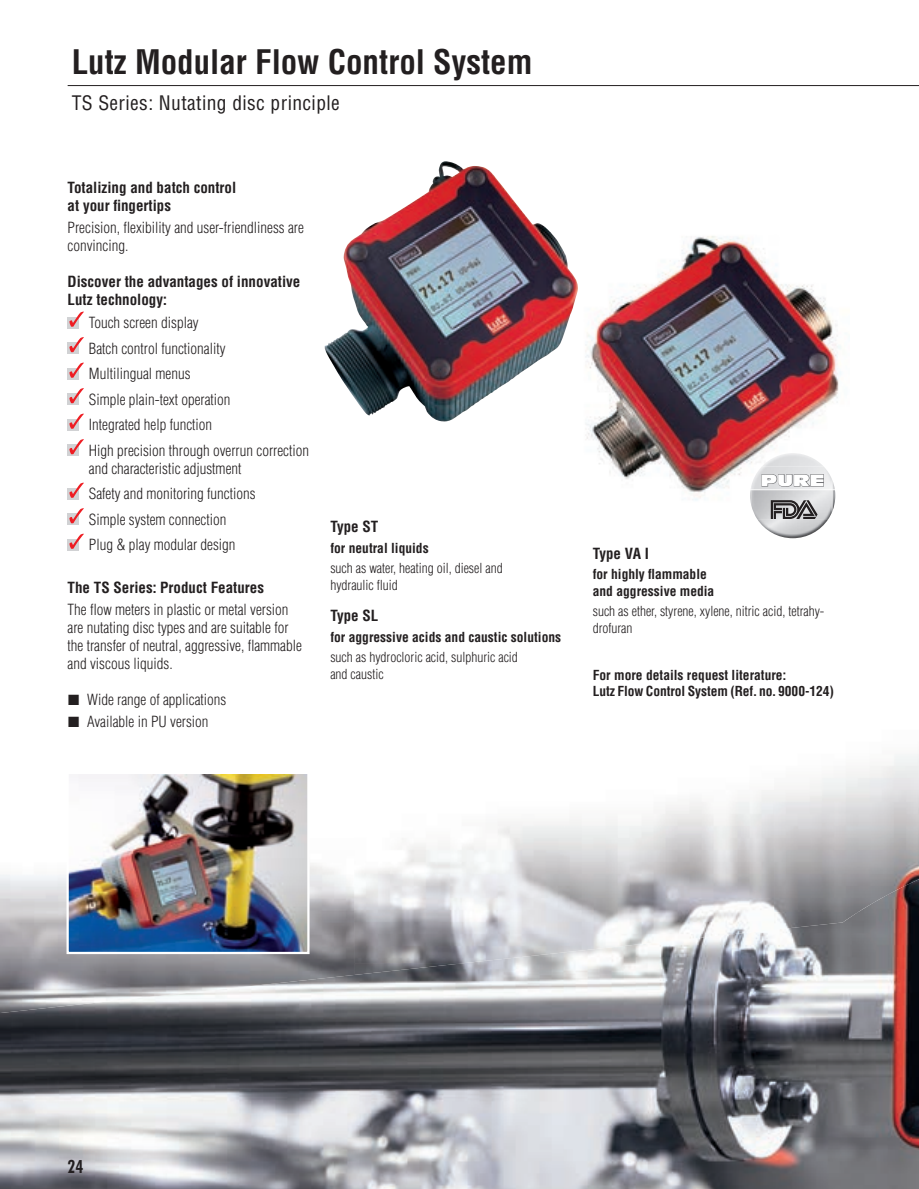
<style>
.page{position:relative;width:919px;height:1189px;background:#fff}
.page>*{position:absolute;margin:0;border:0;box-sizing:border-box;transform-origin:0 0}
.t1{font:700 condensed 33px "Helvetica";color:#231f20}
.t2{font:condensed 19.5px "Helvetica";letter-spacing:.02em;color:#231f20}
.t3{font:700 condensed 18px "Futura BT";color:#231f20}
.t4{font:15.75px "Antique Olive Nord";color:#fff}
.t5{font:300 condensed 15px/25.5px "Helvetica";color:#231f20}
.t6{font:700 condensed 15px/18px "Helvetica";color:#231f20}
.t7{font:700 condensed 13.5px/16.2px "Helvetica";color:#231f20}
.t8{font:300 condensed 13.5px/16.5px "Helvetica";color:#231f20}
</style>
<div class="page">
<img style="left:0;top:912px;width:918px;height:276px">
<img style="left:0;top:863px;width:355px;height:151px">
<img style="left:354px;top:790px;width:420px;height:173px">
<img style="left:773px;top:754px;width:145px;height:158px">
<img style="left:773px;top:911px;width:85px;height:18px">
<img style="left:354px;top:962px;width:109px;height:12px">
<svg style="left:68px;top:317px;width:11px;height:11px"></svg>
<svg style="left:69px;top:311px;width:15px;height:15px"></svg>
<div style="left:68px;top:342px;width:11px;height:11px;background:#d1d2d4"></div>
<svg style="left:69px;top:337px;width:15px;height:15px"></svg>
<svg style="left:68px;top:368px;width:11px;height:11px"></svg>
<svg style="left:69px;top:362px;width:15px;height:15px"></svg>
<div style="left:68px;top:393px;width:11px;height:11px;background:#d1d2d4"></div>
<svg style="left:69px;top:388px;width:15px;height:15px"></svg>
<svg style="left:68px;top:419px;width:11px;height:11px"></svg>
<svg style="left:69px;top:413px;width:15px;height:15px"></svg>
<div style="left:68px;top:444px;width:11px;height:11px;background:#d1d2d4"></div>
<svg style="left:69px;top:439px;width:15px;height:15px"></svg>
<svg style="left:68px;top:488px;width:11px;height:11px"></svg>
<svg style="left:69px;top:482px;width:15px;height:15px"></svg>
<div style="left:68px;top:513px;width:11px;height:11px;background:#d1d2d4"></div>
<svg style="left:69px;top:508px;width:15px;height:15px"></svg>
<svg style="left:68px;top:539px;width:11px;height:11px"></svg>
<svg style="left:69px;top:533px;width:15px;height:15px"></svg>
<img style="left:568px;top:236px;width:273px;height:268px">
<img style="left:324px;top:163px;width:244px;height:259px">
<img style="left:69px;top:774px;width:237px;height:176px">
<div style="left:66px;top:771px;width:243px;height:182px;border:2px solid #fff"></div>
<hr style="left:68px;top:85px;width:850px;height:1px;background:#231f20">
<img style="left:757px;top:519px;width:72px;height:19px">
<svg style="left:749px;top:453px;width:85px;height:66px"></svg>
<h1 class="t1" style="left:72px;top:41px;width:462px">Lutz Modular Flow Control System</h1>
<h2 class="t2" style="left:72px;top:91px;width:269px">TS Series: Nutating disc principle</h2>
<p class="t6" style="left:68px;top:178px;width:170px">Totalizing and batch control at your fingertips</p>
<p class="t5" style="left:68px;top:218px;width:238px;line-height:18px">Precision, flexibility and user-friendliness are convincing.</p>
<p class="t6" style="left:68px;top:272px;width:234px">Discover the advantages of innovative<br>Lutz technology:</p>
<p class="t5" style="left:89px;top:310px;width:221px">Touch screen display<br>Batch control functionality<br>Multilingual menus<br>Simple plain-text operation<br>Integrated help function<br>High precision through overrun correction</p>
<p class="t5" style="left:89px;top:455px;width:168px">and characteristic adjustment<br>Safety and monitoring functions<br>Simple system connection<br>Plug &amp; play modular design</p>
<p class="t6" style="left:68px;top:577px;width:198px">The TS Series: Product Features</p>
<p class="t5" style="left:68px;top:600px;width:236px;line-height:18px">The flow meters in plastic or metal version are nutating disc types and are suitable for the transfer of neutral, aggressive, flammable and viscous liquids.</p>
<p class="t5" style="left:87px;top:688px;width:141px;line-height:22.2px">Wide range of applications<br>Available in PU version</p>
<p class="t6" style="left:330px;top:517px;width:49px">Type ST</p>
<p class="t7" style="left:330px;top:539px;width:100px">for neutral liquids</p>
<p class="t8" style="left:330px;top:560px;width:174px">such as water, heating oil, diesel and hydraulic fluid</p>
<p class="t6" style="left:330px;top:606px;width:49px">Type SL</p>
<p class="t7" style="left:330px;top:628px;width:232px">for aggressive acids and caustic solutions</p>
<p class="t8" style="left:330px;top:649px;width:189px">such as hydrocloric acid, sulphuric acid and caustic</p>
<p class="t4" style="left:760px;top:470px;width:65px">PURE</p>
<p class="t6" style="left:592px;top:544px;width:58px">Type VA I</p>
<p class="t7" style="left:592px;top:566px;width:123px">for highly flammable and aggressive media</p>
<p class="t8" style="left:592px;top:603px;width:233px">such as ether, styrene, xylene, nitric acid, tetrahy&shy;drofuran</p>
<p class="t7" style="left:592px;top:666px;width:243px">For more details request literature:<br>Lutz Flow Control System (Ref. no. 9000-124)</p>
<p class="t3" style="left:68px;top:1155px;width:17px">24</p>
</div>
